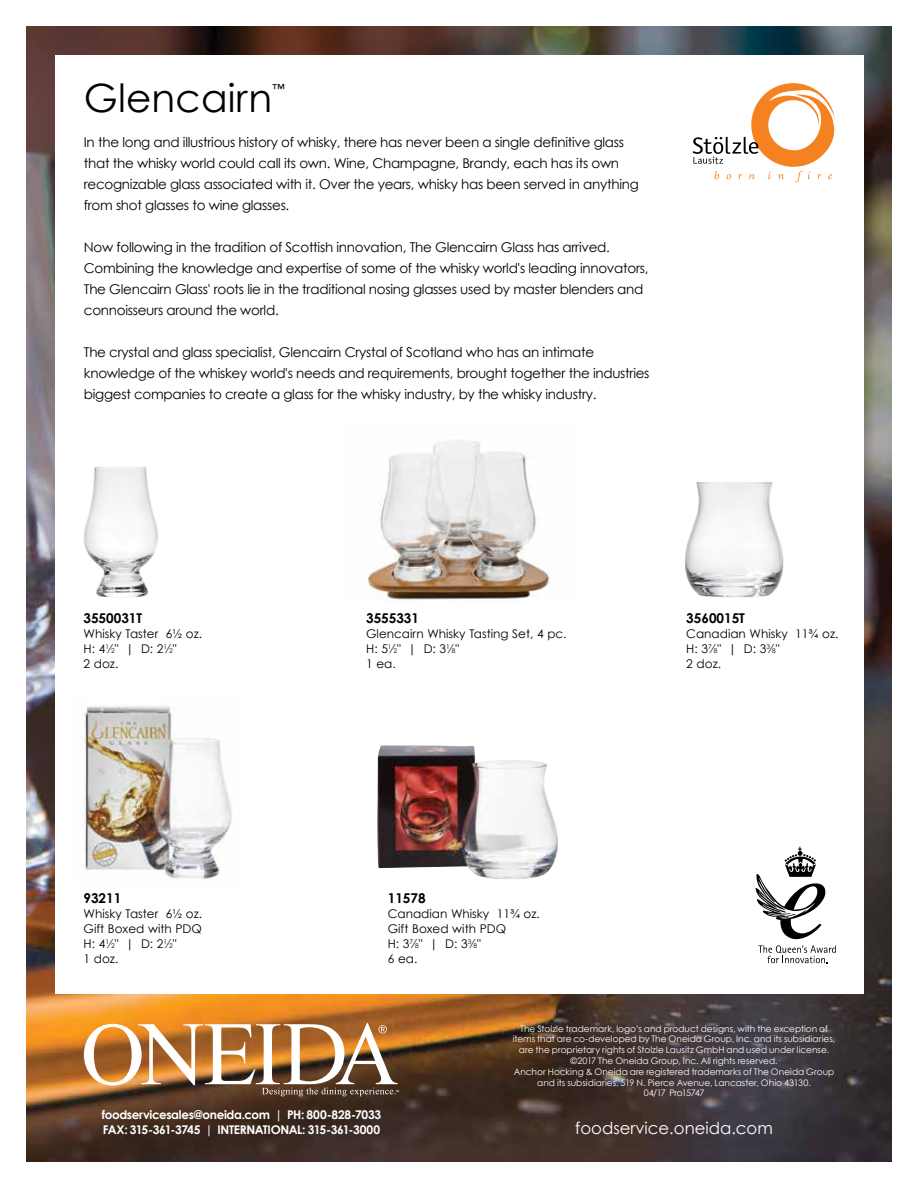
<style>
.page{position:relative;width:918px;height:1188px;background:#fff}
.page>*{position:absolute;margin:0;border:0;box-sizing:border-box;transform-origin:0 0}
.t1{font:39px "Century Gothic";letter-spacing:.005em;color:#000}
.t2{font:16.5px "Century Gothic";color:#fff}
.t3{font:13.5px/21px "Century Gothic";letter-spacing:-.02em;color:#000}
.t4{font:700 13.5px "Century Gothic";color:#000}
.t5{font:12.3px "Century Gothic";color:#000}
.t6{font:12px/15px "Century Gothic";color:#000}
.t7{font:700 12px/15px "Century Gothic";letter-spacing:-.03em;color:#fff}
.t8{font:9px/10.8px "Century Gothic";color:#fff;text-align:center}
.s1{font-size:6.6px}
</style>
<div class="page">
<img style="left:27px;top:27px;width:864px;height:1134px">
<div style="left:55px;top:55px;width:808px;height:939px;background:#fff"></div>
<img style="left:84px;top:1023px;width:315px;height:73px">
<svg style="left:755px;top:847px;width:70px;height:92px"></svg>
<svg style="left:758px;top:945px;width:78px;height:18px"></svg>
<img style="left:83px;top:705px;width:149px;height:175px">
<img style="left:377px;top:745px;width:181px;height:134px">
<img style="left:367px;top:440px;width:184px;height:160px">
<img style="left:685px;top:482px;width:99px;height:116px">
<img style="left:83px;top:467px;width:76px;height:130px">
<svg style="left:693px;top:83px;width:142px;height:99px"></svg>
<h1 class="t1" style="left:84px;top:75px;width:190px">Glencairn</h1>
<p class="t5" style="left:273px;top:81px;width:14px">™</p>
<p class="t3" style="left:84px;top:131px;width:556px">In the long and illustrious history of whisky, there has never been a single definitive glass that the whisky world could call its own. Wine, Champagne, Brandy, each has its own recognizable glass associated with it. Over the years, whisky has been served in anything from shot glasses to wine glasses.</p>
<p class="t3" style="left:84px;top:236px;width:566px">Now following in the tradition of Scottish innovation, The Glencairn Glass has arrived.<br>Combining the knowledge and expertise of some of the whisky world's leading innovators, The Glencairn Glass' roots lie in the traditional nosing glasses used by master blenders and connoisseurs around the world.</p>
<p class="t3" style="left:84px;top:341px;width:567px">The crystal and glass specialist, Glencairn Crystal of Scotland who has an intimate knowledge of the whiskey world's needs and requirements, brought together the industries biggest companies to create a glass for the whisky industry, by the whisky industry.</p>
<p class="t4" style="left:84px;top:609px;width:60px">3550031T</p>
<p class="t6" style="left:84px;top:626px;width:120px">Whisky Taster 6½ oz.<br>H: 4<sup>1</sup>⁄<span class="s1">2</span>" | D: 2<sup>1</sup>⁄<span class="s1">2</span>"<br>2 doz.</p>
<p class="t4" style="left:366px;top:609px;width:54px">3555331</p>
<p class="t6" style="left:366px;top:626px;width:202px">Glencairn Whisky Tasting Set, 4 pc.<br>H: 5<sup>1</sup>⁄<span class="s1">2</span>" | D: 3<sup>1</sup>⁄<span class="s1">8</span>"<br>1 ea.</p>
<p class="t4" style="left:686px;top:609px;width:60px">3560015T</p>
<p class="t6" style="left:686px;top:626px;width:154px">Canadian Whisky 11¾ oz.<br>H: 3<sup>7</sup>⁄<span class="s1">8</span>" | D: 3<sup>3</sup>⁄<span class="s1">8</span>"<br>2 doz.</p>
<p class="t4" style="left:84px;top:890px;width:39px">93211</p>
<p class="t6" style="left:84px;top:906px;width:120px">Whisky Taster 6½ oz.<br>Gift Boxed with PDQ<br>H: 4<sup>1</sup>⁄<span class="s1">2</span>" | D: 2<sup>1</sup>⁄<span class="s1">2</span>"<br>1 doz.</p>
<p class="t4" style="left:388px;top:890px;width:39px">11578</p>
<p class="t6" style="left:388px;top:906px;width:154px">Canadian Whisky 11¾ oz.<br>Gift Boxed with PDQ<br>H: 3<sup>7</sup>⁄<span class="s1">8</span>" | D: 3<sup>3</sup>⁄<span class="s1">8</span>"<br>6 ea.</p>
<p class="t7" style="left:102px;top:1107px;width:281px">foodservicesales@oneida.com | PH: 800-828-7033<br>FAX: 315-361-3745 | INTERNATIONAL: 315-361-3000</p>
<p class="t8" style="left:513px;top:1023px;width:324px">The Stolzle trademark, logo’s and product designs, with the exception of items that are co-developed by The Oneida Group, Inc. and its subsidiaries, are the proprietary rights of Stolzle Lausitz GmbH and used under license. ©2017 The Oneida Group, Inc. All rights reserved.<br>Anchor Hocking &amp; Oneida are registered trademarks of The Oneida Group and its subsidiaries. 519 N. Pierce Avenue, Lancaster, Ohio 43130.<br>04/17 Pro15747</p>
<p class="t2" style="left:575px;top:1118px;width:199px">foodservice.oneida.com</p>
</div>
